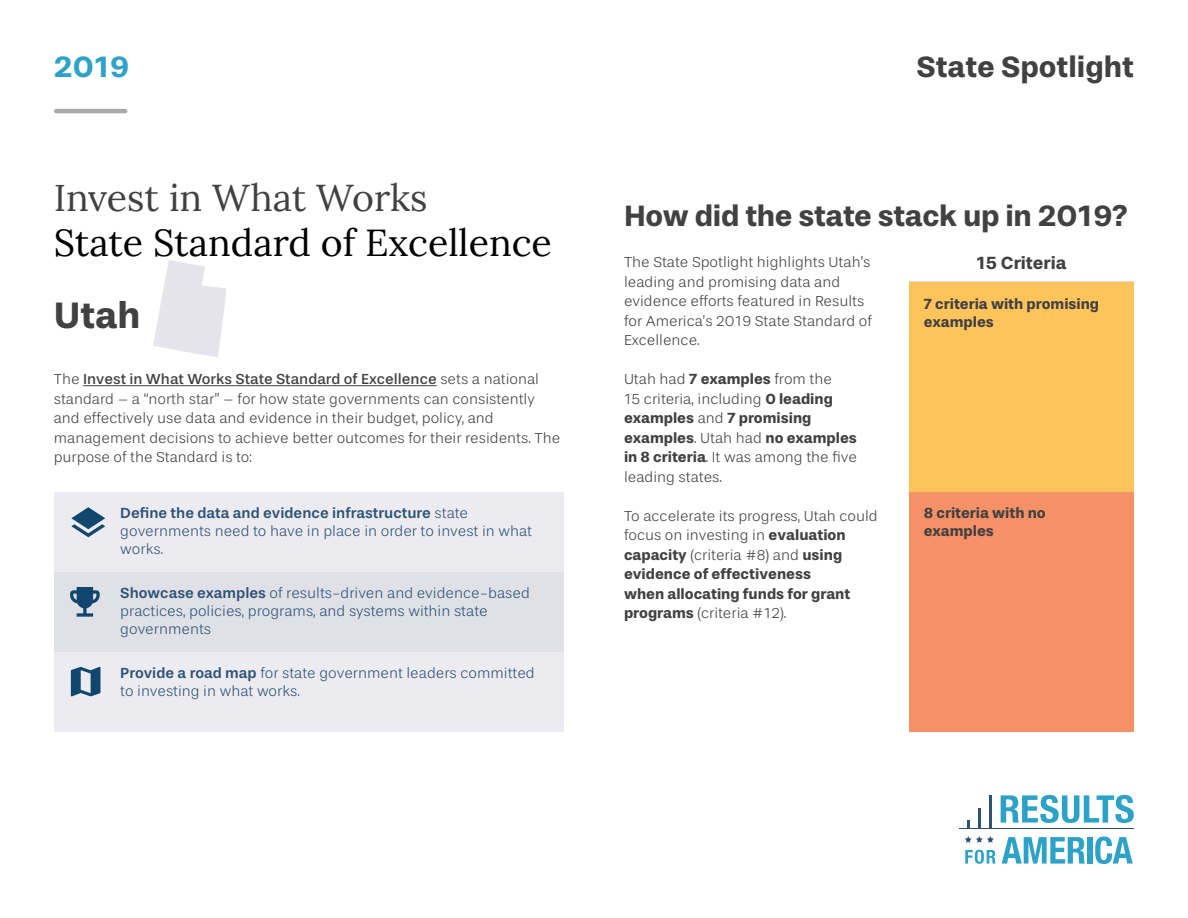
<style>
.page{position:relative;width:1188px;height:918px;background:#fff}
.page>*{position:absolute;margin:0;border:0;box-sizing:border-box;transform-origin:0 0}
.t1{font:37.5px "Lora";color:#000}
.t2{font:37.5px "Lora";color:#414042}
.t3{font:700 37.5px "Stevie Sans";color:#414042}
.t4{font:700 30px "Stevie Sans";letter-spacing:-.01em;color:#414042}
.t5{font:700 30px "Stevie Sans";color:#2da2c9}
.t6{font:700 18px "Stevie Sans";color:#414042}
.t7{font:300 15px/19.5px "Stevie Sans";color:#414042}
.t8{font:300 15px/18px "Stevie Sans";color:#2e5277}
.t9{font:700 15px/19.5px "Stevie Sans";color:#414042}
.s1{font-weight:400}
.s2{font-weight:500}
.s3{font-weight:700}
.s4{font-weight:300}
</style>
<div class="page">
<svg style="left:967px;top:820px;width:3px;height:8px"></svg>
<hr style="left:978px;top:809px;width:3px;height:20px;background:#2e5277">
<hr style="left:989px;top:795px;width:3px;height:34px;background:#2e5277">
<hr style="left:959px;top:828px;width:174px;height:1px;background:#2e5277">
<svg style="left:1001px;top:795px;width:133px;height:28px"></svg>
<svg style="left:1002px;top:837px;width:83px;height:27px"></svg>
<div style="left:1087px;top:837px;width:6px;height:27px;background:#2da2c9"></div>
<svg style="left:1095px;top:837px;width:38px;height:27px"></svg>
<svg style="left:965px;top:836px;width:29px;height:7px"></svg>
<svg style="left:965px;top:850px;width:31px;height:14px"></svg>
<hr style="left:83px;top:385px;width:354px;height:1px;background:#414042">
<hr style="left:56px;top:109px;width:69px;height:4px;background:#aaa">
<div style="left:54px;top:492px;width:510px;height:80px;background:#ececf0"></div>
<div style="left:54px;top:652px;width:510px;height:80px;background:#ececf0"></div>
<div style="left:54px;top:572px;width:510px;height:80px;background:#e0e1e7"></div>
<svg style="left:70px;top:587px;width:30px;height:30px"></svg>
<svg style="left:71px;top:667px;width:29px;height:29px"></svg>
<svg style="left:71px;top:507px;width:34px;height:30px"></svg>
<div style="left:909px;top:492px;width:225px;height:240px;background:#f69066"></div>
<div style="left:909px;top:282px;width:225px;height:210px;background:#fec45c"></div>
<svg style="left:153px;top:260px;width:73px;height:97px"></svg>
<h2 class="t5" style="left:54px;top:50px;width:77px">2019</h2>
<h2 class="t4" style="left:917px;top:50px;width:219px">State Spotlight</h2>
<h1 class="t2" style="left:54px;top:169px;width:375px">Invest in What Works</h1>
<h1 class="t1" style="left:54px;top:214px;width:500px">State Standard of Excellence</h1>
<h1 class="t3" style="left:54px;top:295px;width:88px">Utah</h1>
<p class="t7" style="left:54px;top:370px;width:508px">The <span class="s1">Invest in What Works State Standard of Excellence</span> sets a national standard – a “north star” – for how state governments can consistently and effectively use data and evidence in their budget, policy, and management decisions to achieve better outcomes for their residents. The purpose of the Standard is to:</p>
<p class="t8" style="left:120px;top:505px;width:413px"><span class="s2">Define the data and evidence infrastructure</span> state governments need to have in place in order to invest in what works.</p>
<p class="t8" style="left:120px;top:585px;width:411px"><span class="s2">Showcase examples</span> of results-driven and evidence-based practices, policies, programs, and systems within state governments</p>
<p class="t8" style="left:120px;top:665px;width:416px"><span class="s2">Provide a road map</span> for state government leaders committed to investing in what works.</p>
<h2 class="t4" style="left:624px;top:200px;width:506px">How did the state stack up in 2019?</h2>
<p class="t7" style="left:624px;top:253px;width:249px">The State Spotlight highlights Utah’s leading and promising data and evidence efforts featured in Results for America’s 2019 State Standard of<br>Excellence.</p>
<p class="t7" style="left:624px;top:370px;width:235px">Utah had <span class="s3">7 examples</span> from the<br>15 criteria, including <span class="s3">0 leading examples</span> and <span class="s3">7 promising examples</span>. Utah had <span class="s3">no examples in 8 criteria</span>. It was among the five leading states.</p>
<p class="t9" style="left:624px;top:506px;width:255px"><span class="s4">To accelerate its progress, Utah could focus on investing in</span> evaluation capacity <span class="s4">(criteria #8) and</span> using evidence of effectiveness<br>when allocating funds for grant programs <span class="s4">(criteria #12).</span></p>
<p class="t6" style="left:976px;top:254px;width:92px">15 Criteria</p>
<p class="t9" style="left:924px;top:296px;width:177px;line-height:18px">7 criteria with promising examples</p>
<p class="t9" style="left:924px;top:505px;width:124px;line-height:18px">8 criteria with no examples</p>
</div>
